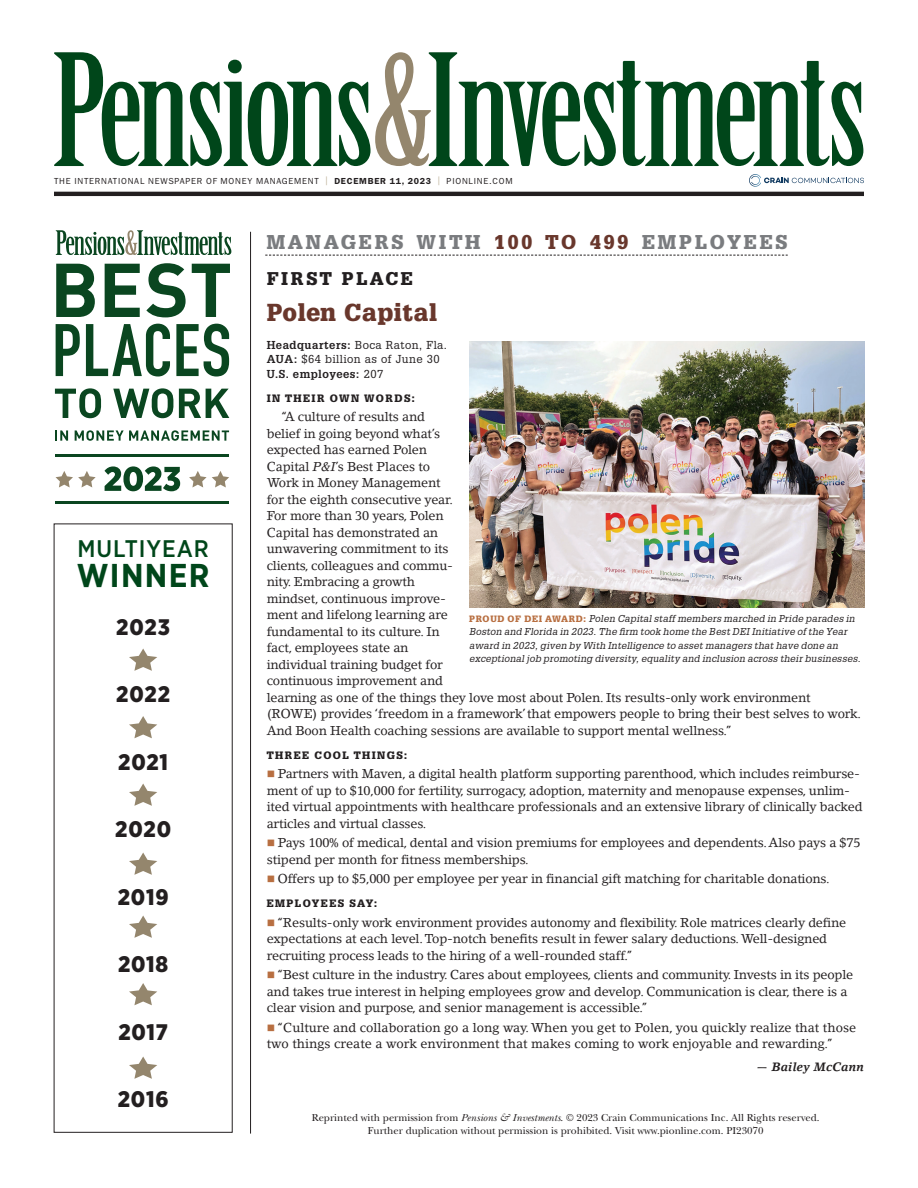
<style>
.page{position:relative;width:918px;height:1188px;background:#fff}
.page>*{position:absolute;margin:0;border:0;box-sizing:border-box;transform-origin:0 0}
.t1{font:700 33px "Gotham Narrow";letter-spacing:.04em;color:#00461a}
.t2{font:900 24px "Glypha LT Std";letter-spacing:.025em;color:#69372c}
.t3{font:500 24px "Gotham Narrow";letter-spacing:.04em;color:#00461a}
.t4{font:900 22.5px "Gotham Narrow";letter-spacing:.04em;color:#231f20}
.t5{font:900 19.5px "Glypha LT Std";letter-spacing:.145em;color:#7a7c7f}
.t6{font:900 18px "Glypha LT Std";letter-spacing:.14em;color:#231f20}
.t7{font:12.75px/16.5px "Lino Letter Std";letter-spacing:-.015em;color:#231f20}
.t8{font:italic 700 12px "Lino Letter Std";letter-spacing:.015em;color:#231f20}
.t9{font:11.25px/14.2px "Glypha LT Std";letter-spacing:.04em;color:#231f20}
.t10{font:10.5px/12.6px "New Baskerville Std";color:#231f20;text-align:center}
.t11{font:900 10.5px "Glypha LT Std";letter-spacing:.135em;color:#231f20}
.t12{font:italic 9.75px/13.5px "Glypha LT Std";letter-spacing:.02em;color:#231f20}
.t13{font:8.85px "ITC Franklin Gothic Std";letter-spacing:.09em;color:#231f20}
.s1{color:#b4a589}
.s2{font-weight:600}
.s3{color:#69372c}
.s4{font-weight:700}
.s5{font-style:italic}
.s6{font-weight:900;font-style:normal;font-size:9px;color:#b86f41}
</style>
<div class="page">
<hr style="left:56px;top:454px;width:173px;height:3px;background:#0a4620">
<hr style="left:56px;top:502px;width:173px;height:2px;background:#0a4620">
<svg style="left:56px;top:471px;width:40px;height:16px"></svg>
<svg style="left:189px;top:471px;width:40px;height:16px"></svg>
<svg style="left:55px;top:430px;width:13px;height:11px"></svg>
<svg style="left:75px;top:430px;width:154px;height:11px"></svg>
<svg style="left:56px;top:264px;width:39px;height:53px"></svg>
<svg style="left:105px;top:264px;width:35px;height:53px"></svg>
<svg style="left:146px;top:263px;width:40px;height:54px"></svg>
<svg style="left:192px;top:264px;width:38px;height:53px"></svg>
<svg style="left:56px;top:324px;width:24px;height:52px"></svg>
<svg style="left:86px;top:324px;width:84px;height:53px"></svg>
<svg style="left:176px;top:324px;width:53px;height:53px"></svg>
<svg style="left:55px;top:388px;width:46px;height:30px"></svg>
<svg style="left:113px;top:388px;width:60px;height:30px"></svg>
<svg style="left:179px;top:389px;width:50px;height:29px"></svg>
<svg style="left:56px;top:230px;width:175px;height:25px"></svg>
<svg style="left:104px;top:466px;width:76px;height:25px"></svg>
<hr style="left:250px;top:232px;width:1px;height:902px;background:#231f20">
<svg style="left:265px;top:255px;width:523px;height:1px"></svg>
<svg style="left:54px;top:52px;width:809px;height:114px"></svg>
<svg style="left:749px;top:174px;width:115px;height:13px"></svg>
<hr style="left:54px;top:192px;width:810px;height:4px;background:#231f20">
<svg style="left:129px;top:649px;width:28px;height:22px"></svg>
<svg style="left:129px;top:716px;width:28px;height:22px"></svg>
<svg style="left:129px;top:784px;width:28px;height:22px"></svg>
<svg style="left:129px;top:853px;width:28px;height:22px"></svg>
<svg style="left:129px;top:983px;width:28px;height:22px"></svg>
<svg style="left:129px;top:916px;width:28px;height:22px"></svg>
<svg style="left:129px;top:1057px;width:28px;height:22px"></svg>
<img style="left:469px;top:341px;width:396px;height:266px">
<p class="t13" style="left:54px;top:176px;width:460px">THE INTERNATIONAL NEWSPAPER OF MONEY MANAGEMENT <span class="s1">|</span> <span class="s2">DECEMBER 11, 2023</span> <span class="s1">|</span> PIONLINE.COM</p>
<h3 class="t5" style="left:267px;top:230px;width:522px">MANAGERS WITH <span class="s3">100 TO 499</span> EMPLOYEES</h3>
<h3 class="t6" style="left:267px;top:268px;width:148px">FIRST PLACE</h3>
<h2 class="t3" style="left:77px;top:533px;width:133px">MULTIYEAR</h2>
<h1 class="t1" style="left:77px;top:554px;width:134px">WINNER</h1>
<h3 class="t4" style="left:116px;top:612px;width:55px">2023</h3>
<h3 class="t4" style="left:116px;top:680px;width:55px">2022</h3>
<h3 class="t4" style="left:118px;top:747px;width:51px">2021</h3>
<h3 class="t4" style="left:115px;top:815px;width:57px">2020</h3>
<h3 class="t4" style="left:118px;top:882px;width:52px">2019</h3>
<h3 class="t4" style="left:118px;top:950px;width:52px">2018</h3>
<h3 class="t4" style="left:118px;top:1017px;width:51px">2017</h3>
<h3 class="t4" style="left:118px;top:1085px;width:52px">2016</h3>
<h2 class="t2" style="left:267px;top:298px;width:172px">Polen Capital</h2>
<p class="t9" style="left:267px;top:338px;width:182px"><span class="s4">Headquarters:</span> Boca Raton, Fla.<br><span class="s4">AUA:</span> $64 billion as of June 30<br><span class="s4">U.S. employees:</span> 207</p>
<p class="t11" style="left:267px;top:391px;width:150px">IN THEIR OWN WORDS:</p>
<p class="t7" style="left:267px;top:408px;width:596px;text-indent:15px">“A culture of results and<br>belief in going beyond what’s<br>expected has earned Polen<br>Capital <span class="s5">P&amp;I</span>’s Best Places to<br>Work in Money Management<br>for the eighth consecutive year.<br>For more than 30 years, Polen<br>Capital has demonstrated an<br>unwavering commitment to its<br>clients, colleagues and commu-<br>nity. Embracing a growth<br>mindset, continuous improve-<br>ment and lifelong learning are<br>fundamental to its culture. In<br>fact, employees state an<br>individual training budget for<br>continuous improvement and<br>learning as one of the things they love most about Polen. Its results-only work environment (ROWE) provides ‘freedom in a framework’ that empowers people to bring their best selves to work.<br>And Boon Health coaching sessions are available to support mental wellness.’’</p>
<p class="t11" style="left:267px;top:748px;width:142px">THREE COOL THINGS:</p>
<p class="t7" style="left:267px;top:765px;width:597px;text-indent:11px">Partners with Maven, a digital health platform supporting parenthood, which includes reimburse&shy;ment of up to $10,000 for fertility, surrogacy, adoption, maternity and menopause expenses, unlim&shy;ited virtual appointments with healthcare professionals and an extensive library of clinically backed articles and virtual classes.</p>
<p class="t7" style="left:267px;top:834px;width:595px;text-indent:11px">Pays 100% of medical, dental and vision premiums for employees and dependents. Also pays a $75 stipend per month for fitness memberships.</p>
<p class="t7" style="left:278px;top:870px;width:553px">Offers up to $5,000 per employee per year in financial gift matching for charitable donations.</p>
<p class="t11" style="left:267px;top:897px;width:112px">EMPLOYEES SAY:</p>
<p class="t7" style="left:267px;top:914px;width:581px;text-indent:11px">“Results-only work environment provides autonomy and flexibility. Role matrices clearly define expectations at each level. Top-notch benefits result in fewer salary deductions. Well-designed recruiting process leads to the hiring of a well-rounded staff.”</p>
<p class="t7" style="left:267px;top:966px;width:588px;text-indent:11px">“Best culture in the industry. Cares about employees, clients and community. Invests in its people and takes true interest in helping employees grow and develop. Communication is clear, there is a clear vision and purpose, and senior management is accessible.”</p>
<p class="t7" style="left:267px;top:1019px;width:591px;text-indent:11px">“Culture and collaboration go a long way. When you get to Polen, you quickly realize that those two things create a work environment that makes coming to work enjoyable and rewarding.”</p>
<p class="t8" style="left:756px;top:1059px;width:109px">— Bailey McCann</p>
<p class="t12" style="left:469px;top:612px;width:393px"><span class="s6">PROUD OF DEI AWARD:</span> Polen Capital staff members marched in Pride parades in Boston and Florida in 2023. The firm took home the Best DEI Initiative of the Year award in 2023, given by With Intelligence to asset managers that have done an exceptional job promoting diversity, equality and inclusion across their businesses.</p>
<p class="t10" style="left:312px;top:1111px;width:509px">Reprinted with permission from <span class="s5">Pensions &amp; Investments</span>. © 2023 Crain Communications Inc. All Rights reserved.<br>Further duplication without permission is prohibited. Visit www.pionline.com. PI23070</p>
</div>
